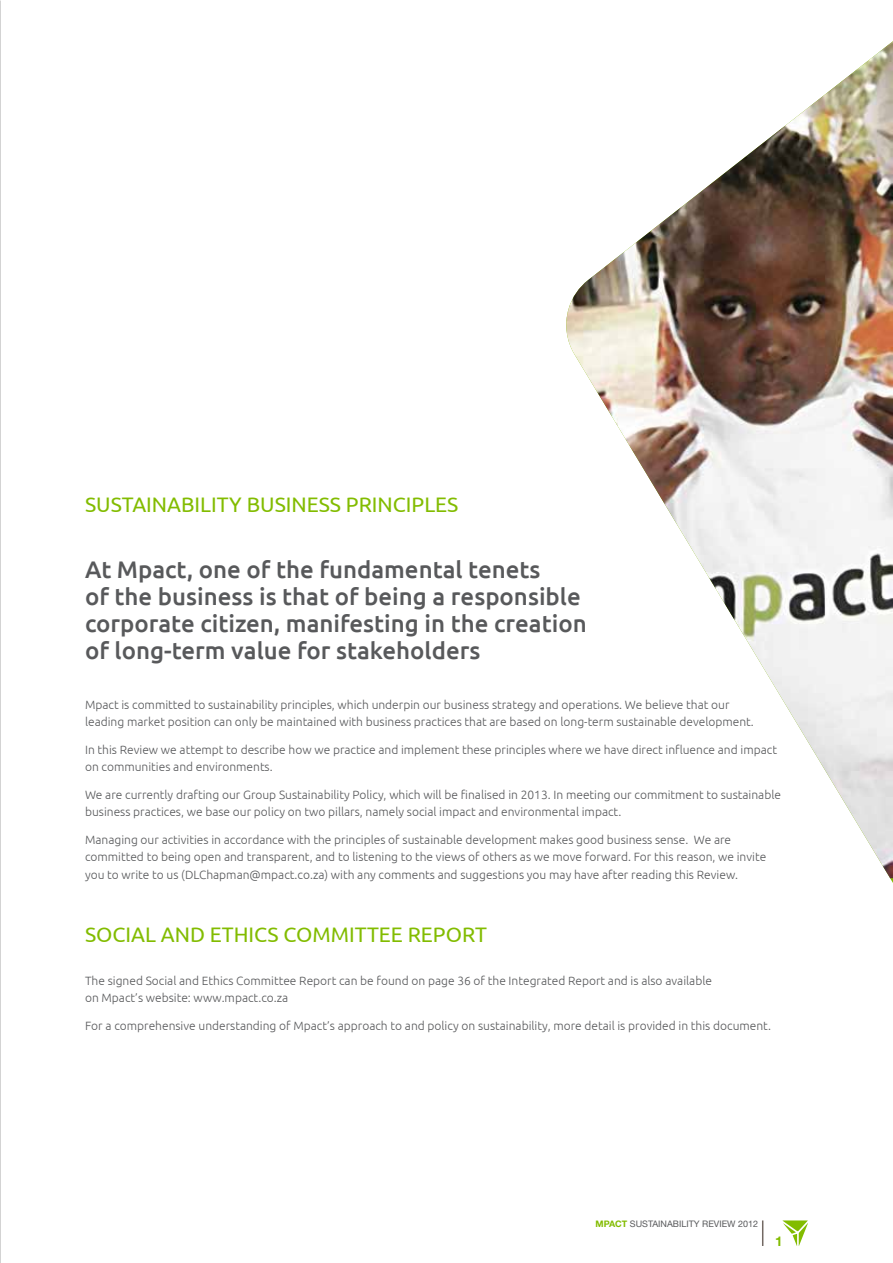
<style>
.page{position:relative;width:893px;height:1263px;background:#fff}
.page>*{position:absolute;margin:0;border:0;box-sizing:border-box;transform-origin:0 0}
.t1{font:500 24px/27px "Ubuntu";color:#58595b}
.t2{font:21px "Ubuntu";color:#82bc00}
.t3{font:700 13.5px "Helvetica Neue LT Std";color:#82bc00}
.t4{font:300 12px/17.2px "Ubuntu";color:#58595b}
.t5{font:9px "Helvetica Neue LT Std";color:#58595b}
.s1{font-weight:700;color:#82bc00}
</style>
<div class="page">
<svg style="left:762px;top:1220px;width:1px;height:26px"></svg>
<svg style="left:783px;top:1220px;width:25px;height:26px"></svg>
<img style="left:566px;top:41px;width:327px;height:837px">
<h2 class="t2" style="left:85px;top:492px;width:375px">SUSTAINABILITY BUSINESS PRINCIPLES</h2>
<h1 class="t1" style="left:85px;top:555px;width:503px">At Mpact, one of the fundamental tenets<br>of the business is that of being a responsible corporate citizen, manifesting in the creation of long-term value for stakeholders</h1>
<p class="t4" style="left:85px;top:696px;width:670px">Mpact is committed to sustainability principles, which underpin our business strategy and operations. We believe that our leading market position can only be maintained with business practices that are based on long-term sustainable development.</p>
<p class="t4" style="left:85px;top:741px;width:693px">In this Review we attempt to describe how we practice and implement these principles where we have direct influence and impact on communities and environments.</p>
<p class="t4" style="left:85px;top:786px;width:697px">We are currently drafting our Group Sustainability Policy, which will be finalised in 2013. In meeting our commitment to sustainable business practices, we base our policy on two pillars, namely social impact and environmental impact.</p>
<p class="t4" style="left:85px;top:831px;width:683px">Managing our activities in accordance with the principles of sustainable development makes good business sense. We are committed to being open and transparent, and to listening to the views of others as we move forward. For this reason, we invite you to write to us (DLChapman@mpact.co.za) with any comments and suggestions you may have after reading this Review.</p>
<h2 class="t2" style="left:85px;top:922px;width:404px">SOCIAL AND ETHICS COMMITTEE REPORT</h2>
<p class="t4" style="left:85px;top:972px;width:628px">The signed Social and Ethics Committee Report can be found on page 36 of the Integrated Report and is also available on Mpact’s website: www.mpact.co.za</p>
<p class="t4" style="left:85px;top:1017px;width:687px">For a comprehensive understanding of Mpact’s approach to and policy on sustainability, more detail is provided in this document.</p>
<p class="t5" style="left:595px;top:1218px;width:164px"><span class="s1">MPACT</span> SUSTAINABILITY REVIEW 2012</p>
<p class="t3" style="left:775px;top:1233px;width:9px">1</p>
</div>
